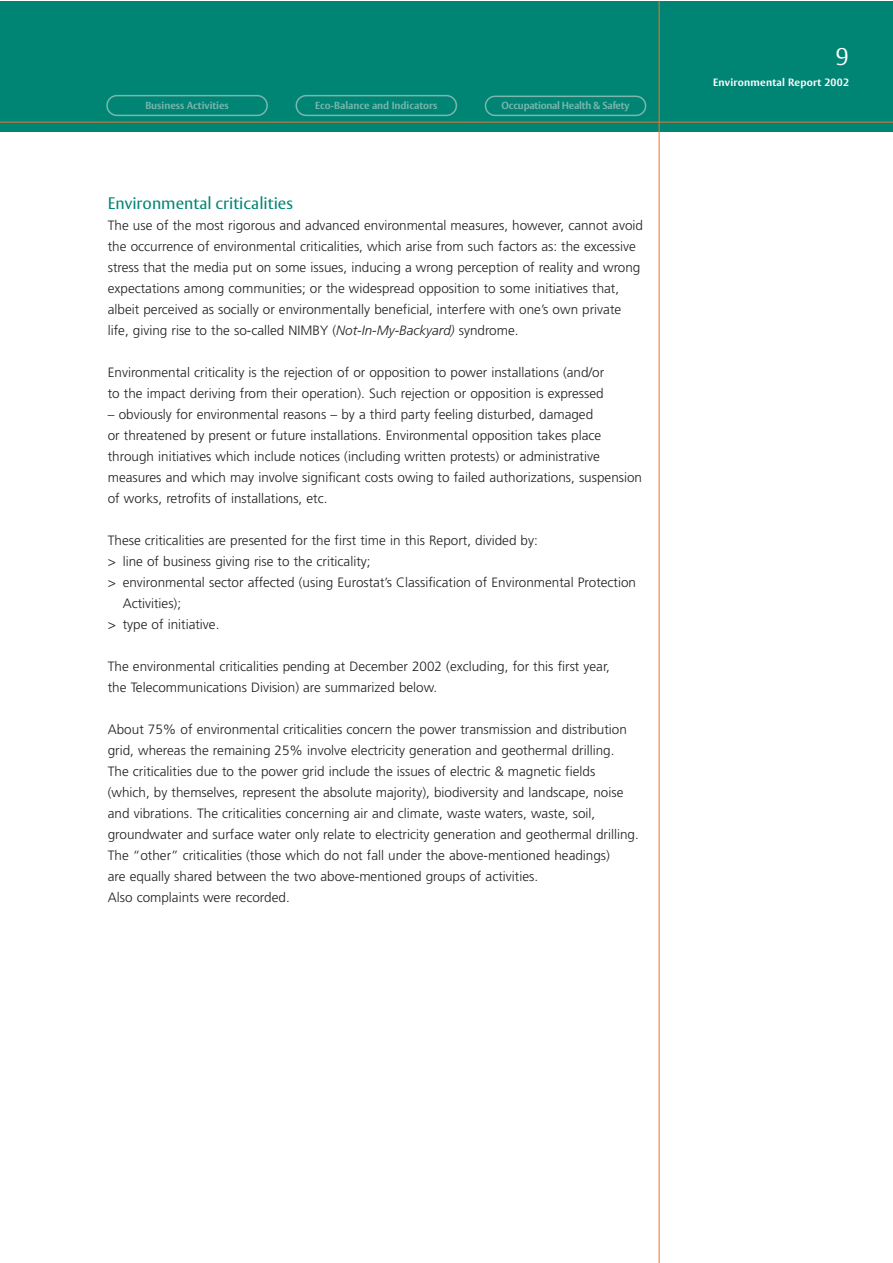
<style>
.page{position:relative;width:893px;height:1263px;background:#fff}
.page>*{position:absolute;margin:0;border:0;box-sizing:border-box;transform-origin:0 0}
.t1{font:300 24px "Vesta";color:#fff}
.t2{font:16.5px "Vesta";color:#008575}
.t3{font:300 13.5px/21px "Frutiger";color:#231f20}
.t4{font:700 10.5px "Vesta";letter-spacing:.025em;color:#fff}
.t5{font:700 10.2px "Vesta";color:#7bb7af}
.t6{font:700 10.2px "Vesta";letter-spacing:-.025em;color:#7bb7af}
.s1{font-style:italic}
</style>
<div class="page">
<div style="left:0;top:1px;width:892px;height:131px;background:#008575"></div>
<hr style="left:659px;top:1px;width:1px;height:1262px;background:#f47321">
<svg style="left:106px;top:95px;width:162px;height:21px"></svg>
<svg style="left:296px;top:95px;width:161px;height:21px"></svg>
<svg style="left:485px;top:96px;width:161px;height:20px"></svg>
<hr style="left:0;top:122px;width:892px;height:1px;background:#f47321">
<p class="t5" style="left:145px;top:102px;width:85px">Business Activities</p>
<p class="t5" style="left:315px;top:102px;width:124px">Eco-Balance and Indicators</p>
<p class="t6" style="left:502px;top:102px;width:129px">Occupational Health &amp; Safety</p>
<p class="t2" style="left:108px;top:197px;width:187px">Environmental criticalities</p>
<p class="t3" style="left:108px;top:216px;width:537px">The use of the most rigorous and advanced environmental measures, however, cannot avoid the occurrence of environmental criticalities, which arise from such factors as: the excessive stress that the media put on some issues, inducing a wrong perception of reality and wrong expectations among communities; or the widespread opposition to some initiatives that, albeit perceived as socially or environmentally beneficial, interfere with one’s own private life, giving rise to the so-called NIMBY (<span class="s1">Not-In-My-Backyard)</span> syndrome.</p>
<p class="t3" style="left:108px;top:363px;width:498px">Environmental criticality is the rejection of or opposition to power installations (and/or to the impact deriving from their operation). Such rejection or opposition is expressed</p>
<p class="t3" style="left:108px;top:405px;width:536px">– obviously for environmental reasons – by a third party feeling disturbed, damaged<br>or threatened by present or future installations. Environmental opposition takes place through initiatives which include notices (including written protests) or administrative measures and which may involve significant costs owing to failed authorizations, suspension of works, retrofits of installations, etc.</p>
<p class="t3" style="left:108px;top:531px;width:432px">These criticalities are presented for the first time in this Report, divided by:</p>
<p class="t3" style="left:108px;top:552px;width:264px">&gt; line of business giving rise to the criticality;</p>
<p class="t3" style="left:108px;top:573px;width:530px">&gt; environmental sector affected (using Eurostat’s Classification of Environmental Protection</p>
<p class="t3" style="left:123px;top:594px;width:60px">Activities);</p>
<p class="t3" style="left:108px;top:615px;width:113px">&gt; type of initiative.</p>
<p class="t3" style="left:108px;top:657px;width:504px">The environmental criticalities pending at December 2002 (excluding, for this first year, the Telecommunications Division) are summarized below.</p>
<p class="t3" style="left:108px;top:720px;width:532px">About 75% of environmental criticalities concern the power transmission and distribution grid, whereas the remaining 25% involve electricity generation and geothermal drilling.<br>The criticalities due to the power grid include the issues of electric &amp; magnetic fields (which, by themselves, represent the absolute majority), biodiversity and landscape, noise and vibrations. The criticalities concerning air and climate, waste waters, waste, soil, groundwater and surface water only relate to electricity generation and geothermal drilling.<br>The “other” criticalities (those which do not fall under the above-mentioned headings)<br>are equally shared between the two above-mentioned groups of activities.<br>Also complaints were recorded.</p>
<h1 class="t1" style="left:835px;top:48px;width:15px">9</h1>
<p class="t4" style="left:713px;top:78px;width:137px">Environmental Report 2002</p>
</div>
